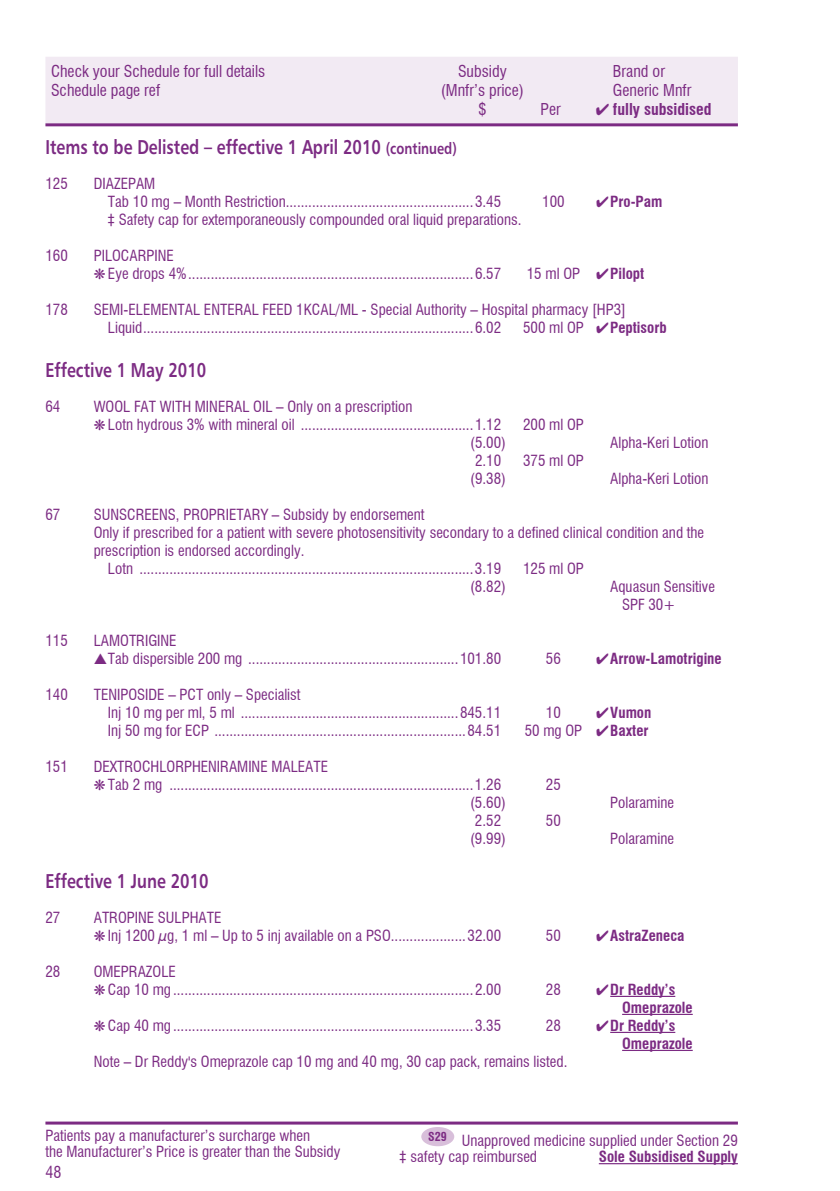
<style>
.page{position:relative;width:840px;height:1191px;background:#fff}
.page>*{position:absolute;margin:0;border:0;box-sizing:border-box;transform-origin:0 0}
.t1{font:20px "Humanist 777 Bold BT";color:#7c2b83;scale:.8 1}
.t2{font:condensed 16px "Swiss 721 BT";color:#7c2b83}
.t3{font:700 condensed 16px "Swiss 721 BT";color:#7c2b83}
.t4{font:condensed 15px/18px "Swiss 721 BT";color:#7c2b83}
.t5{font:700 condensed 15px/18px "Swiss 721 BT";color:#7c2b83}
.s1{font-size:16px}
.s2{font-weight:700}
.s3{font-weight:400}
</style>
<div class="page">
<div style="left:45px;top:57px;width:692px;height:67px;background:#f2eaf3"></div>
<hr style="left:45px;top:123px;width:692px;height:3px;background:#7c2b83">
<hr style="left:45px;top:1121px;width:692px;height:3px;background:#7c2b83">
<hr style="left:598px;top:1163px;width:139px;height:1px;background:#7c2b83">
<div style="left:421px;top:1127px;width:33px;height:19px;background:#d8bfda;border-radius:50%"></div>
<hr style="left:610px;top:995px;width:65px;height:2px;background:#7c2b83">
<hr style="left:621px;top:1013px;width:71px;height:2px;background:#7c2b83">
<hr style="left:610px;top:1031px;width:65px;height:2px;background:#7c2b83">
<hr style="left:621px;top:1049px;width:71px;height:2px;background:#7c2b83">
<p class="t2" style="left:51px;top:61px;width:216px">Check your Schedule for full details</p>
<p class="t2" style="left:458px;top:61px;width:50px">Subsidy</p>
<p class="t2" style="left:612px;top:61px;width:53px">Brand or</p>
<p class="t2" style="left:51px;top:80px;width:111px">Schedule page ref</p>
<p class="t2" style="left:440px;top:80px;width:85px">(Mnfr’s price)</p>
<p class="t2" style="left:612px;top:80px;width:80px">Generic Mnfr</p>
<p class="t2" style="left:478px;top:100px;width:9px">$</p>
<p class="t2" style="left:540px;top:100px;width:22px">Per</p>
<p class="t3" style="left:595px;top:100px;width:117px">✔ fully subsidised</p>
<h1 class="t1" style="left:45px;top:134px;width:515px">Items to be Delisted – effective 1 April 2010 <span class="s1">(continued)</span></h1>
<p class="t4" style="left:45px;top:174px;width:24px">125</p>
<p class="t4" style="left:108px;top:174px;width:394px;text-indent:-14px">DIAZEPAM<br>Tab 10 mg – Month Restriction..................................................3.45</p>
<p class="t4" style="left:107px;top:210px;width:415px">‡ Safety cap for extemporaneously compounded oral liquid preparations.</p>
<p class="t4" style="left:542px;top:192px;width:24px">100</p>
<p class="t5" style="left:595px;top:192px;width:68px">✔Pro-Pam</p>
<p class="t4" style="left:45px;top:246px;width:24px">160</p>
<p class="t4" style="left:94px;top:246px;width:408px">PILOCARPINE<br>❋ Eye drops 4%............................................................................6.57</p>
<p class="t4" style="left:526px;top:264px;width:119px">15 ml OP ✔<span class="s2">Pilopt</span></p>
<p class="t4" style="left:45px;top:300px;width:24px">178</p>
<p class="t4" style="left:108px;top:300px;width:519px;text-indent:-14px">SEMI-ELEMENTAL ENTERAL FEED 1KCAL/ML - Special Authority – Hospital pharmacy [HP3]<br>Liquid........................................................................................6.02</p>
<p class="t5" style="left:522px;top:318px;width:145px"><span class="s3">500 ml OP</span> ✔Peptisorb</p>
<h1 class="t1" style="left:45px;top:357px;width:202px">Effective 1 May 2010</h1>
<p class="t4" style="left:45px;top:397px;width:16px">64</p>
<p class="t4" style="left:94px;top:397px;width:408px">WOOL FAT WITH MINERAL OIL – Only on a prescription<br>❋ Lotn hydrous 3% with mineral oil ..............................................1.12</p>
<p class="t4" style="left:522px;top:415px;width:62px">200 ml OP</p>
<p class="t4" style="left:470px;top:433px;width:37px">(5.00)</p>
<p class="t4" style="left:610px;top:433px;width:100px">Alpha-Keri Lotion</p>
<p class="t4" style="left:474px;top:451px;width:28px">2.10</p>
<p class="t4" style="left:522px;top:451px;width:62px">375 ml OP</p>
<p class="t4" style="left:470px;top:469px;width:37px">(9.38)</p>
<p class="t4" style="left:610px;top:469px;width:100px">Alpha-Keri Lotion</p>
<p class="t4" style="left:45px;top:505px;width:16px">67</p>
<p class="t4" style="left:94px;top:505px;width:332px">SUNSCREENS, PROPRIETARY – Subsidy by endorsement</p>
<p class="t4" style="left:94px;top:523px;width:611px">Only if prescribed for a patient with severe photosensitivity secondary to a defined clinical condition and the</p>
<p class="t4" style="left:94px;top:541px;width:212px">prescription is endorsed accordingly.</p>
<p class="t4" style="left:108px;top:559px;width:394px">Lotn .........................................................................................3.19</p>
<p class="t4" style="left:522px;top:559px;width:62px">125 ml OP</p>
<p class="t4" style="left:470px;top:577px;width:37px">(8.82)</p>
<p class="t4" style="left:621px;top:577px;width:94px;text-indent:-12px">Aquasun Sensitive<br>SPF 30+</p>
<p class="t4" style="left:45px;top:631px;width:24px">115</p>
<p class="t4" style="left:94px;top:631px;width:84px">LAMOTRIGINE</p>
<p class="t4" style="left:94px;top:649px;width:408px">▲Tab dispersible 200 mg ........................................................101.80</p>
<p class="t4" style="left:545px;top:649px;width:16px">56</p>
<p class="t5" style="left:595px;top:649px;width:127px">✔Arrow-Lamotrigine</p>
<p class="t4" style="left:45px;top:685px;width:24px">140</p>
<p class="t4" style="left:108px;top:685px;width:394px;text-indent:-14px">TENIPOSIDE – PCT only – Specialist<br>Inj 10 mg per ml, 5 ml ..........................................................845.11</p>
<p class="t4" style="left:545px;top:703px;width:16px">10</p>
<p class="t5" style="left:595px;top:703px;width:57px">✔Vumon</p>
<p class="t4" style="left:108px;top:721px;width:394px">Inj 50 mg for ECP ...................................................................84.51</p>
<p class="t4" style="left:524px;top:721px;width:125px">50 mg OP ✔<span class="s2">Baxter</span></p>
<p class="t4" style="left:45px;top:757px;width:24px">151</p>
<p class="t4" style="left:94px;top:757px;width:408px">DEXTROCHLORPHENIRAMINE MALEATE<br>❋ Tab 2 mg .................................................................................1.26</p>
<p class="t4" style="left:545px;top:775px;width:16px">25</p>
<p class="t4" style="left:470px;top:793px;width:37px">(5.60)</p>
<p class="t4" style="left:610px;top:793px;width:65px">Polaramine</p>
<p class="t4" style="left:474px;top:811px;width:28px">2.52</p>
<p class="t4" style="left:545px;top:811px;width:16px">50</p>
<p class="t4" style="left:470px;top:829px;width:37px">(9.99)</p>
<p class="t4" style="left:610px;top:829px;width:65px">Polaramine</p>
<h1 class="t1" style="left:45px;top:868px;width:205px">Effective 1 June 2010</h1>
<p class="t4" style="left:45px;top:908px;width:16px">27</p>
<p class="t4" style="left:94px;top:908px;width:408px">ATROPINE SULPHATE<br>❋ Inj 1200 μg, 1 ml – Up to 5 inj available on a PSO....................32.00</p>
<p class="t4" style="left:45px;top:962px;width:16px">28</p>
<p class="t4" style="left:94px;top:962px;width:408px">OMEPRAZOLE<br>❋ Cap 10 mg ................................................................................2.00</p>
<p class="t4" style="left:545px;top:926px;width:16px">50</p>
<p class="t5" style="left:595px;top:926px;width:90px">✔AstraZeneca</p>
<p class="t4" style="left:545px;top:980px;width:16px">28</p>
<p class="t5" style="left:621px;top:980px;width:72px;text-indent:-26px">✔Dr Reddy’s<br>Omeprazole</p>
<p class="t4" style="left:94px;top:1016px;width:408px">❋ Cap 40 mg ................................................................................3.35</p>
<p class="t4" style="left:545px;top:1016px;width:16px">28</p>
<p class="t5" style="left:621px;top:1016px;width:72px;text-indent:-26px">✔Dr Reddy’s<br>Omeprazole</p>
<p class="t4" style="left:94px;top:1052px;width:475px">Note – Dr Reddy's Omeprazole cap 10 mg and 40 mg, 30 cap pack, remains listed.</p>
<p class="t4" style="left:45px;top:1127px;width:296px;line-height:16px">Patients pay a manufacturer’s surcharge when<br>the Manufacturer’s Price is greater than the Subsidy</p>
<p class="t4" style="left:399px;top:1132px;width:340px;line-height:16px;text-indent:29px"><sup>S29</sup> Unapproved medicine supplied under Section 29 ‡ safety cap reimbursed</p>
<p class="t5" style="left:598px;top:1147px;width:140px">Sole Subsidised Supply</p>
<p class="t2" style="left:45px;top:1162px;width:17px">48</p>
</div>
